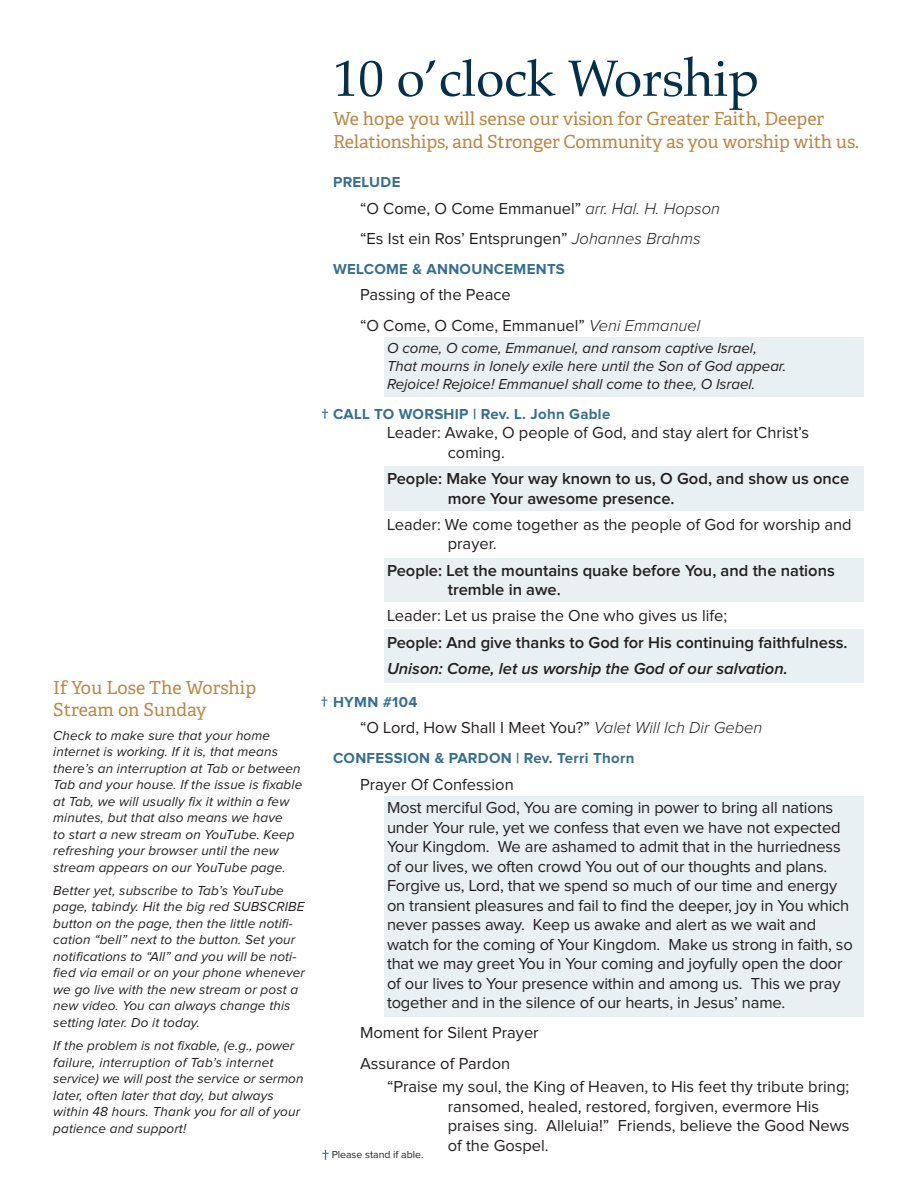
<style>
.page{position:relative;width:918px;height:1188px;background:#fff}
.page>*{position:absolute;margin:0;border:0;box-sizing:border-box;transform-origin:0 0}
.t1{font:51px "Palatino";color:#03314c}
.Tertiary_Header{font:18px/22.5px "Adelle";letter-spacing:-.01em;color:#bb8846}
.OW__Recitation{font:16.5px/19.5px "Proxima Nova";letter-spacing:-.01em;color:#231f20}
.OW__Recitation_Leade{font:16.5px/19.5px "Proxima Nova";color:#231f20}
.OW__Subhead{font:16.5px "Proxima Nova";color:#231f20}
.OW__Recitation_Peopl{font:600 16.5px/19.5px "Proxima Nova";color:#231f20}
.OW__Recitation_Uniso{font:italic 600 16.5px "Proxima Nova";color:#231f20}
.OW__Song_Lyrics{font:italic 15px/18px "Proxima Nova";color:#231f20}
.OW__Header{font:700 15px "Proxima Nova";letter-spacing:.02em;color:#376f90}
.Left_Column__Body{font:italic 13.5px/16.5px "Proxima Nova";letter-spacing:.01em;color:#231f20}
.Sunday_School__Body{font:10.5px "Proxima Nova";color:#231f20}
.s1{font-weight:300;font-style:italic}
</style>
<div class="page">
<div style="left:384px;top:337px;width:480px;height:60px;background:#e8f0f3"></div>
<div style="left:384px;top:796px;width:480px;height:221px;background:#e8f0f3"></div>
<div style="left:384px;top:467px;width:480px;height:44px;background:#e8f0f3"></div>
<div style="left:384px;top:629px;width:480px;height:54px;background:#e8f0f3"></div>
<div style="left:384px;top:558px;width:480px;height:43px;background:#e8f0f3"></div>
<svg style="left:322px;top:1150px;width:7px;height:10px"></svg>
<svg style="left:322px;top:409px;width:6px;height:10px"></svg>
<svg style="left:321px;top:697px;width:6px;height:10px"></svg>
<p class="Tertiary_Header" style="left:53px;top:677px;width:204px">If You Lose The Worship<br>Stream on Sunday</p>
<p class="Left_Column__Body" style="left:53px;top:728px;width:251px">Check to make sure that your home internet is working. If it is, that means there’s an interruption at Tab or between Tab and your house. If the issue is fixable at Tab, we will usually fix it within a few minutes, but that also means we have<br>to start a new stream on YouTube. Keep refreshing your browser until the new stream appears on our YouTube page.</p>
<p class="Left_Column__Body" style="left:53px;top:883px;width:253px">Better yet, subscribe to Tab’s YouTube page, tabindy. Hit the big red SUBSCRIBE button on the page, then the little notifi&shy;cation “bell” next to the button. Set your notifications to “All” and you will be noti&shy;fied via email or on your phone whenever we go live with the new stream or post a new video. You can always change this setting later. Do it today.</p>
<p class="Left_Column__Body" style="left:53px;top:1038px;width:252px">If the problem is not fixable, (e.g., power failure, interruption of Tab’s internet service) we will post the service or sermon later, often later that day, but always within 48 hours. Thank you for all of your patience and support!</p>
<p class="t1" style="left:333px;top:36px;width:427px">10 o’clock Worship</p>
<p class="Tertiary_Header" style="left:333px;top:108px;width:527px">We hope you will sense our vision for Greater Faith, Deeper<br>Relationships, and Stronger Community as you worship with us.</p>
<p class="OW__Header" style="left:333px;top:176px;width:69px">PRELUDE</p>
<p class="OW__Subhead" style="left:360px;top:201px;width:362px">“O Come, O Come Emmanuel” <span class="s1">arr. Hal. H. Hopson</span></p>
<p class="OW__Subhead" style="left:360px;top:231px;width:342px">“Es Ist ein Ros’ Entsprungen” <span class="s1">Johannes Brahms</span></p>
<p class="OW__Header" style="left:333px;top:262px;width:233px">WELCOME &amp; ANNOUNCEMENTS</p>
<p class="OW__Subhead" style="left:360px;top:287px;width:152px">Passing of the Peace</p>
<p class="OW__Subhead" style="left:360px;top:318px;width:342px">“O Come, O Come, Emmanuel” <span class="s1">Veni Emmanuel</span></p>
<p class="OW__Song_Lyrics" style="left:387px;top:339px;width:401px">O come, O come, Emmanuel, and ransom captive Israel,<br>That mourns in lonely exile here until the Son of God appear.<br>Rejoice! Rejoice! Emmanuel shall come to thee, O Israel.</p>
<p class="OW__Header" style="left:333px;top:407px;width:279px">CALL TO WORSHIP | Rev. L. John Gable</p>
<p class="OW__Recitation_Leade" style="left:448px;top:424px;width:363px;text-indent:-61px">Leader: Awake, O people of God, and stay alert for Christ’s coming.</p>
<p class="OW__Recitation_Peopl" style="left:448px;top:470px;width:403px;text-indent:-61px">People: Make Your way known to us, O God, and show us once more Your awesome presence.</p>
<p class="OW__Recitation_Leade" style="left:448px;top:515px;width:406px;text-indent:-61px">Leader: We come together as the people of God for worship and prayer.</p>
<p class="OW__Recitation_Peopl" style="left:448px;top:561px;width:389px;text-indent:-61px">People: Let the mountains quake before You, and the nations tremble in awe.</p>
<p class="OW__Recitation_Leade" style="left:387px;top:607px;width:342px">Leader: Let us praise the One who gives us life;</p>
<p class="OW__Recitation_Peopl" style="left:387px;top:633px;width:462px">People: And give thanks to God for His continuing faithfulness.</p>
<p class="OW__Recitation_Uniso" style="left:387px;top:661px;width:402px">Unison: Come, let us worship the God of our salvation.</p>
<p class="OW__Header" style="left:333px;top:695px;width:86px">HYMN #104</p>
<p class="OW__Subhead" style="left:360px;top:720px;width:404px">“O Lord, How Shall I Meet You?” <span class="s1">Valet Will Ich Dir Geben</span></p>
<p class="OW__Header" style="left:333px;top:752px;width:303px">CONFESSION &amp; PARDON | Rev. Terri Thorn</p>
<p class="OW__Subhead" style="left:360px;top:777px;width:155px">Prayer Of Confession</p>
<p class="OW__Recitation" style="left:387px;top:799px;width:467px">Most merciful God, You are coming in power to bring all nations under Your rule, yet we confess that even we have not expected Your Kingdom. We are ashamed to admit that in the hurriedness of our lives, we often crowd You out of our thoughts and plans.<br>Forgive us, Lord, that we spend so much of our time and energy on transient pleasures and fail to find the deeper, joy in You which never passes away. Keep us awake and alert as we wait and watch for the coming of Your Kingdom. Make us strong in faith, so that we may greet You in Your coming and joyfully open the door of our lives to Your presence within and among us. This we pray together and in the silence of our hearts, in Jesus’ name.</p>
<p class="OW__Subhead" style="left:360px;top:1025px;width:180px">Moment for Silent Prayer</p>
<p class="OW__Subhead" style="left:360px;top:1056px;width:152px">Assurance of Pardon</p>
<p class="OW__Recitation_Leade" style="left:448px;top:1078px;width:403px;text-indent:-61px">“Praise my soul, the King of Heaven, to His feet thy tribute bring; ransomed, healed, restored, forgiven, evermore His praises sing. Alleluia!” Friends, believe the Good News of the Gospel.</p>
<p class="Sunday_School__Body" style="left:332px;top:1150px;width:93px">Please stand if able.</p>
</div>
